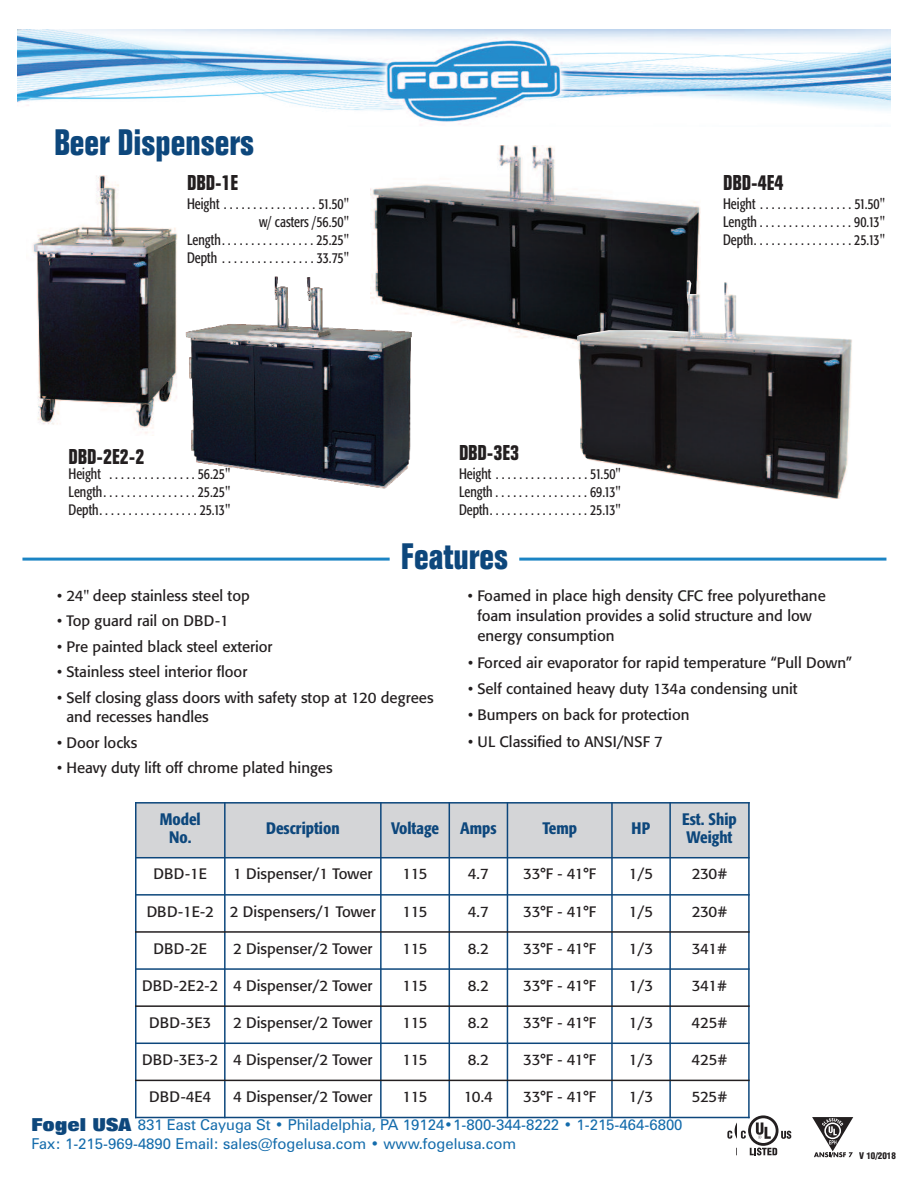
<style>
.page{position:relative;width:918px;height:1188px;background:#fff}
.page>*{position:absolute;margin:0;border:0;box-sizing:border-box;transform-origin:0 0}
.t1{font:700 condensed 36px "Folio";color:#0d477c}
.t2{font:700 condensed 21px "Folio";color:#231f20}
.t3{font:500 condensed 16.5px/18px "Formata";color:#0d477c;text-align:center}
.t4{font:15px/20.2px "Formata";color:#231f20}
.t5{font:condensed 15px/18px "Formata";color:#231f20;text-align:justify;scale:.9 1}
.t6{font:15px/18.6px "Zurich BT";color:#146cac}
.t7{font:900 condensed 9px "Helvetica";color:#231f20}
.s1{color:#fff}
.s2{font-family:"Folio";font-weight:800;font-size:18px;color:#0d477c}
</style>
<div class="page">
<hr style="left:22px;top:558px;width:368px;height:3px;background:#1b84c4">
<img style="left:18px;top:29px;width:873px;height:95px">
<hr style="left:519px;top:558px;width:367px;height:3px;background:#1b84c4">
<img style="left:371px;top:146px;width:330px;height:198px">
<img style="left:185px;top:276px;width:236px;height:213px">
<img style="left:32px;top:175px;width:146px;height:259px">
<svg style="left:727px;top:1115px;width:64px;height:40px"></svg>
<svg style="left:812px;top:1117px;width:41px;height:41px"></svg>
<div style="left:135px;top:802px;width:90px;height:56px;background:#d4d5d7"></div>
<div style="left:225px;top:802px;width:156px;height:56px;background:#d4d5d7"></div>
<div style="left:381px;top:802px;width:68px;height:56px;background:#d4d5d7"></div>
<div style="left:449px;top:802px;width:58px;height:56px;background:#d4d5d7"></div>
<div style="left:507px;top:802px;width:105px;height:56px;background:#d4d5d7"></div>
<div style="left:612px;top:802px;width:58px;height:56px;background:#d4d5d7"></div>
<div style="left:670px;top:802px;width:80px;height:56px;background:#d4d5d7"></div>
<div style="left:670px;top:1080px;width:80px;height:38px;background:#fff"></div>
<hr style="left:135px;top:802px;width:1px;height:316px;background:#0d477c">
<hr style="left:224px;top:802px;width:2px;height:316px;background:#0d477c">
<hr style="left:380px;top:802px;width:2px;height:316px;background:#0d477c">
<hr style="left:449px;top:802px;width:1px;height:316px;background:#0d477c">
<hr style="left:507px;top:802px;width:1px;height:316px;background:#0d477c">
<hr style="left:611px;top:802px;width:2px;height:316px;background:#0d477c">
<hr style="left:669px;top:802px;width:2px;height:316px;background:#0d477c">
<hr style="left:748px;top:802px;width:2px;height:316px;background:#0d477c">
<hr style="left:135px;top:802px;width:615px;height:2px;background:#0d477c">
<hr style="left:135px;top:857px;width:615px;height:1px;background:#0d477c">
<hr style="left:135px;top:894px;width:615px;height:2px;background:#0d477c">
<hr style="left:135px;top:931px;width:615px;height:2px;background:#231f20">
<hr style="left:135px;top:968px;width:615px;height:2px;background:#0d477c">
<hr style="left:135px;top:1005px;width:615px;height:2px;background:#231f20">
<hr style="left:135px;top:1043px;width:615px;height:1px;background:#0d477c">
<hr style="left:135px;top:1080px;width:615px;height:1px;background:#231f20">
<hr style="left:135px;top:1117px;width:615px;height:1px;background:#0d477c">
<img style="left:577px;top:280px;width:275px;height:219px">
<h1 class="t1" style="left:54px;top:130px;width:202px">Beer Dispensers</h1>
<h2 class="t2" style="left:187px;top:175px;width:53px">DBD-1E</h2>
<h2 class="t2" style="left:723px;top:175px;width:62px">DBD-4E4</h2>
<p class="t5" style="left:187px;top:195px;width:182px">Height . . . . . . . . . . . . . . . . 51.50" <span class="s1">. . . . . . . . . . . .</span> w/ casters /56.50" Length. . . . . . . . . . . . . . . . 25.25" Depth . . . . . . . . . . . . . . . . 33.75"</p>
<p class="t5" style="left:723px;top:195px;width:182px">Height . . . . . . . . . . . . . . . . 51.50" Length . . . . . . . . . . . . . . . . 90.13" Depth. . . . . . . . . . . . . . . . . 25.13"</p>
<h2 class="t2" style="left:69px;top:449px;width:77px">DBD-2E2-2</h2>
<h2 class="t2" style="left:459px;top:445px;width:62px">DBD-3E3</h2>
<p class="t5" style="left:69px;top:466px;width:182px">Height . . . . . . . . . . . . . . . 56.25" Length. . . . . . . . . . . . . . . . 25.25" Depth. . . . . . . . . . . . . . . . . 25.13"</p>
<p class="t5" style="left:459px;top:466px;width:182px">Height . . . . . . . . . . . . . . . . 51.50" Length . . . . . . . . . . . . . . . . 69.13" Depth. . . . . . . . . . . . . . . . . 25.13"</p>
<h1 class="t1" style="left:401px;top:543px;width:109px">Features</h1>
<p class="t4" style="left:57px;top:587px;width:194px">• 24" deep stainless steel top</p>
<p class="t4" style="left:57px;top:612px;width:173px">• Top guard rail on DBD-1</p>
<p class="t4" style="left:57px;top:638px;width:217px">• Pre painted black steel exterior</p>
<p class="t4" style="left:57px;top:663px;width:192px">• Stainless steel interior floor</p>
<p class="t4" style="left:66px;top:689px;width:369px;line-height:19.5px;text-indent:-9px">• Self closing glass doors with safety stop at 120 degrees and recesses handles</p>
<p class="t4" style="left:57px;top:733px;width:82px">• Door locks</p>
<p class="t4" style="left:57px;top:759px;width:277px">• Heavy duty lift off chrome plated hinges</p>
<p class="t4" style="left:477px;top:587px;width:350px;text-indent:-9px">• Foamed in place high density CFC free polyurethane foam insulation provides a solid structure and low energy consumption</p>
<p class="t4" style="left:468px;top:654px;width:386px">• Forced air evaporator for rapid temperature “Pull Down”</p>
<p class="t4" style="left:468px;top:680px;width:331px">• Self contained heavy duty 134a condensing unit</p>
<p class="t4" style="left:468px;top:706px;width:223px">• Bumpers on back for protection</p>
<p class="t4" style="left:468px;top:733px;width:197px">• UL Classified to ANSI/NSF 7</p>
<p class="t3" style="left:160px;top:812px;width:42px">Model<br>No.</p>
<p class="t3" style="left:266px;top:821px;width:75px">Description</p>
<p class="t3" style="left:391px;top:821px;width:50px">Voltage</p>
<p class="t3" style="left:460px;top:821px;width:38px">Amps</p>
<p class="t3" style="left:542px;top:821px;width:36px">Temp</p>
<p class="t3" style="left:632px;top:821px;width:20px">HP</p>
<p class="t3" style="left:682px;top:812px;width:56px;text-align:left">Est. Ship<br>Weight</p>
<p class="t4" style="left:154px;top:865px;width:55px">DBD-1E</p>
<p class="t4" style="left:233px;top:865px;width:141px">1 Dispenser/1 Tower</p>
<p class="t4" style="left:403px;top:865px;width:27px">115</p>
<p class="t4" style="left:468px;top:865px;width:22px">4.7</p>
<p class="t4" style="left:523px;top:865px;width:74px">33°F - 41°F</p>
<p class="t4" style="left:629px;top:865px;width:26px">1/5</p>
<p class="t4" style="left:692px;top:865px;width:37px">230#</p>
<p class="t4" style="left:147px;top:902px;width:231px">DBD-1E-2 2 Dispensers/1 Tower</p>
<p class="t4" style="left:403px;top:902px;width:27px">115</p>
<p class="t4" style="left:468px;top:902px;width:22px">4.7</p>
<p class="t4" style="left:523px;top:902px;width:74px">33°F - 41°F</p>
<p class="t4" style="left:629px;top:902px;width:26px">1/5</p>
<p class="t4" style="left:692px;top:902px;width:37px">230#</p>
<p class="t4" style="left:154px;top:940px;width:55px">DBD-2E</p>
<p class="t4" style="left:233px;top:940px;width:141px">2 Dispenser/2 Tower</p>
<p class="t4" style="left:403px;top:940px;width:27px">115</p>
<p class="t4" style="left:468px;top:940px;width:22px">8.2</p>
<p class="t4" style="left:523px;top:940px;width:74px">33°F - 41°F</p>
<p class="t4" style="left:629px;top:940px;width:26px">1/3</p>
<p class="t4" style="left:692px;top:940px;width:37px">341#</p>
<p class="t4" style="left:142px;top:977px;width:232px">DBD-2E2-2 4 Dispenser/2 Tower</p>
<p class="t4" style="left:403px;top:977px;width:27px">115</p>
<p class="t4" style="left:468px;top:977px;width:22px">8.2</p>
<p class="t4" style="left:523px;top:977px;width:74px">33°F - 41°F</p>
<p class="t4" style="left:629px;top:977px;width:26px">1/3</p>
<p class="t4" style="left:692px;top:977px;width:37px">341#</p>
<p class="t4" style="left:149px;top:1014px;width:64px">DBD-3E3</p>
<p class="t4" style="left:233px;top:1014px;width:141px">2 Dispenser/2 Tower</p>
<p class="t4" style="left:403px;top:1014px;width:27px">115</p>
<p class="t4" style="left:468px;top:1014px;width:22px">8.2</p>
<p class="t4" style="left:523px;top:1014px;width:74px">33°F - 41°F</p>
<p class="t4" style="left:629px;top:1014px;width:26px">1/3</p>
<p class="t4" style="left:692px;top:1014px;width:37px">425#</p>
<p class="t4" style="left:142px;top:1051px;width:232px">DBD-3E3-2 4 Dispenser/2 Tower</p>
<p class="t4" style="left:403px;top:1051px;width:27px">115</p>
<p class="t4" style="left:468px;top:1051px;width:22px">8.2</p>
<p class="t4" style="left:523px;top:1051px;width:74px">33°F - 41°F</p>
<p class="t4" style="left:629px;top:1051px;width:26px">1/3</p>
<p class="t4" style="left:692px;top:1051px;width:37px">425#</p>
<p class="t4" style="left:149px;top:1088px;width:64px">DBD-4E4</p>
<p class="t4" style="left:233px;top:1088px;width:141px">4 Dispenser/2 Tower</p>
<p class="t4" style="left:403px;top:1088px;width:27px">115</p>
<p class="t4" style="left:464px;top:1088px;width:31px">10.4</p>
<p class="t4" style="left:523px;top:1088px;width:74px">33°F - 41°F</p>
<p class="t4" style="left:629px;top:1088px;width:26px">1/3</p>
<p class="t4" style="left:692px;top:1088px;width:37px">525#</p>
<p class="t6" style="left:32px;top:1117px;width:653px"><span class="s2">Fogel USA</span> 831 East Cayuga St • Philadelphia, PA 19124•1-800-344-8222 • 1-215-464-6800<br>Fax: 1-215-969-4890 Email: sales@fogelusa.com • www.fogelusa.com</p>
<p class="t7" style="left:859px;top:1150px;width:38px">V 10/2018</p>
</div>
